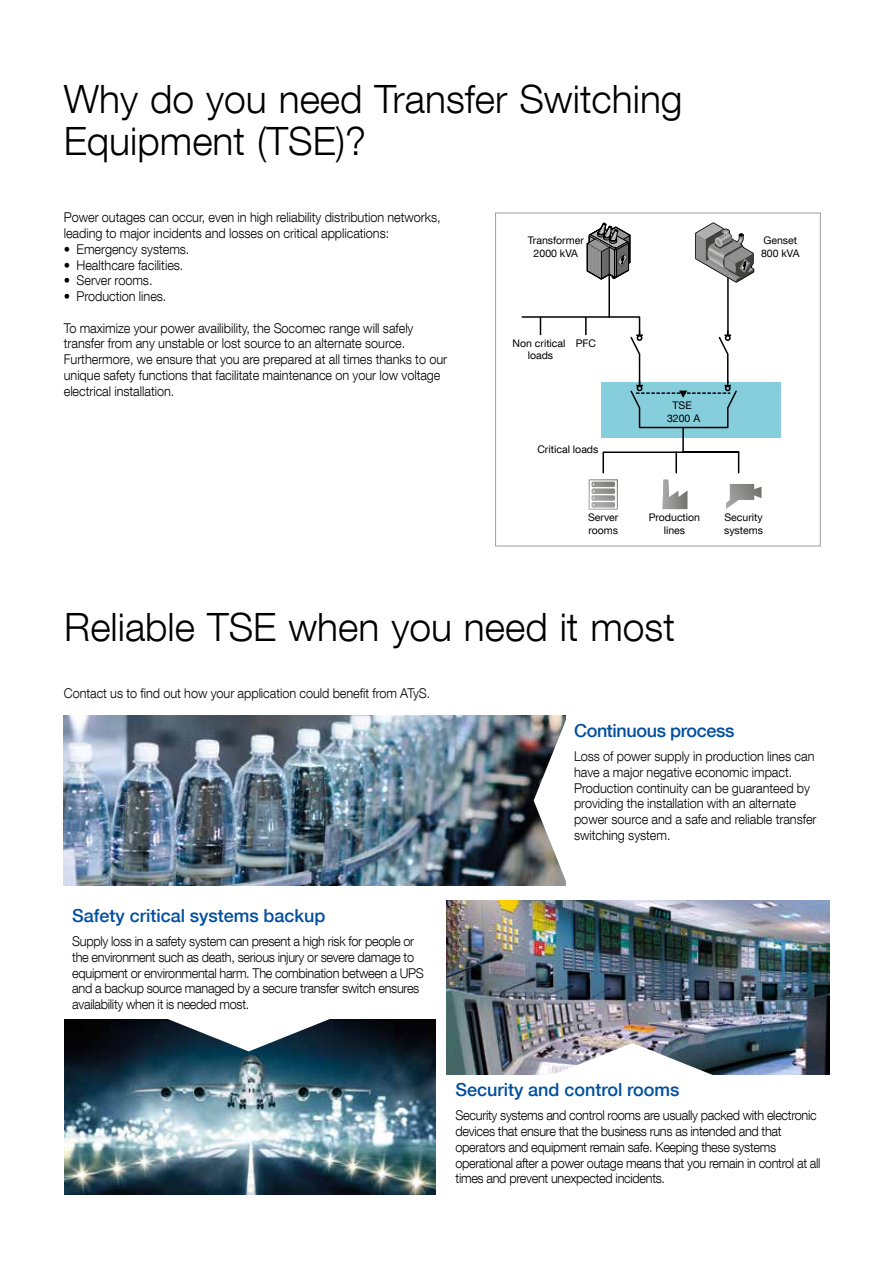
<style>
.page{position:relative;width:893px;height:1263px;background:#fff}
.page>*{position:absolute;margin:0;border:0;box-sizing:border-box;transform-origin:0 0}
.t1{font:300 39px/42px "Helvetica Neue LT Com";color:#000}
.t2{font:500 18px "Helvetica Neue LT Com";color:#004f9f}
.t3{font:500 18px "Helvetica Neue LT Com";letter-spacing:-.02em;color:#004f9f}
.t4{font:300 13.5px/15.8px "Helvetica Neue LT Com";letter-spacing:-.005em;color:#000;scale:.94 1}
.t5{font:300 13.5px/15.8px "Helvetica Neue LT Com";letter-spacing:-.025em;color:#000;scale:.94 1}
.t6{font:10.5px/12.6px "Helvetica Neue LT Com";color:#000;text-align:center}
</style>
<div class="page">
<div style="left:601px;top:383px;width:179px;height:55px;background:#87cedc"></div>
<svg style="left:521px;top:222px;width:240px;height:288px"></svg>
<div style="left:495px;top:213px;width:326px;height:333px;border:1px solid #9d9d9c"></div>
<img style="left:64px;top:715px;width:470px;height:170px">
<img style="left:446px;top:900px;width:383px;height:175px">
<img style="left:64px;top:1020px;width:372px;height:174px">
<svg style="left:534px;top:715px;width:32px;height:170px"></svg>
<img style="left:547px;top:1043px;width:171px;height:32px">
<svg style="left:164px;top:1019px;width:170px;height:32px"></svg>
<h1 class="t1" style="left:64px;top:77px;width:620px">Why do you need Transfer Switching<br>Equipment (TSE)?</h1>
<p class="t4" style="left:64px;top:209px;width:403px">Power outages can occur, even in high reliability distribution networks, leading to major incidents and losses on critical applications:</p>
<p class="t4" style="left:64px;top:241px;width:135px">• Emergency systems.</p>
<p class="t4" style="left:64px;top:257px;width:129px">• Healthcare facilities.</p>
<p class="t4" style="left:64px;top:272px;width:96px">• Server rooms.</p>
<p class="t4" style="left:64px;top:288px;width:111px">• Production lines.</p>
<p class="t4" style="left:64px;top:320px;width:409px">To maximize your power availibility, the Socomec range will safely transfer from any unstable or lost source to an alternate source.<br>Furthermore, we ensure that you are prepared at all times thanks to our unique safety functions that facilitate maintenance on your low voltage electrical installation.</p>
<p class="t6" style="left:528px;top:234px;width:58px">Transformer<br>2000 kVA</p>
<p class="t6" style="left:512px;top:336px;width:55px">Non critical loads</p>
<p class="t6" style="left:576px;top:336px;width:22px">PFC</p>
<p class="t6" style="left:537px;top:443px;width:63px">Critical loads</p>
<p class="t6" style="left:667px;top:399px;width:35px">TSE<br>3200 A</p>
<p class="t6" style="left:761px;top:234px;width:40px;text-align:left">Genset<br>800 kVA</p>
<p class="t6" style="left:588px;top:511px;width:32px;text-align:left">Server rooms</p>
<p class="t6" style="left:724px;top:511px;width:40px;text-align:left">Security systems</p>
<p class="t6" style="left:649px;top:511px;width:53px">Production lines</p>
<h1 class="t1" style="left:64px;top:605px;width:612px">Reliable TSE when you need it most</h1>
<p class="t4" style="left:64px;top:685px;width:391px">Contact us to find out how your application could benefit from ATyS.</p>
<h2 class="t2" style="left:72px;top:904px;width:255px">Safety critical systems backup</h2>
<p class="t5" style="left:72px;top:933px;width:375px">Supply loss in a safety system can present a high risk for people or the environment such as death, serious injury or severe damage to equipment or environmental harm. The combination between a UPS and a backup source managed by a secure transfer switch ensures availability when it is needed most.</p>
<h2 class="t3" style="left:574px;top:720px;width:162px">Continuous process</h2>
<p class="t4" style="left:574px;top:748px;width:260px">Loss of power supply in production lines can have a major negative economic impact.<br>Production continuity can be guaranteed by providing the installation with an alternate power source and a safe and reliable transfer switching system.</p>
<h2 class="t2" style="left:455px;top:1079px;width:226px">Security and control rooms</h2>
<p class="t5" style="left:455px;top:1107px;width:390px">Security systems and control rooms are usually packed with electronic devices that ensure that the business runs as intended and that operators and equipment remain safe. Keeping these systems operational after a power outage means that you remain in control at all times and prevent unexpected incidents.</p>
</div>
